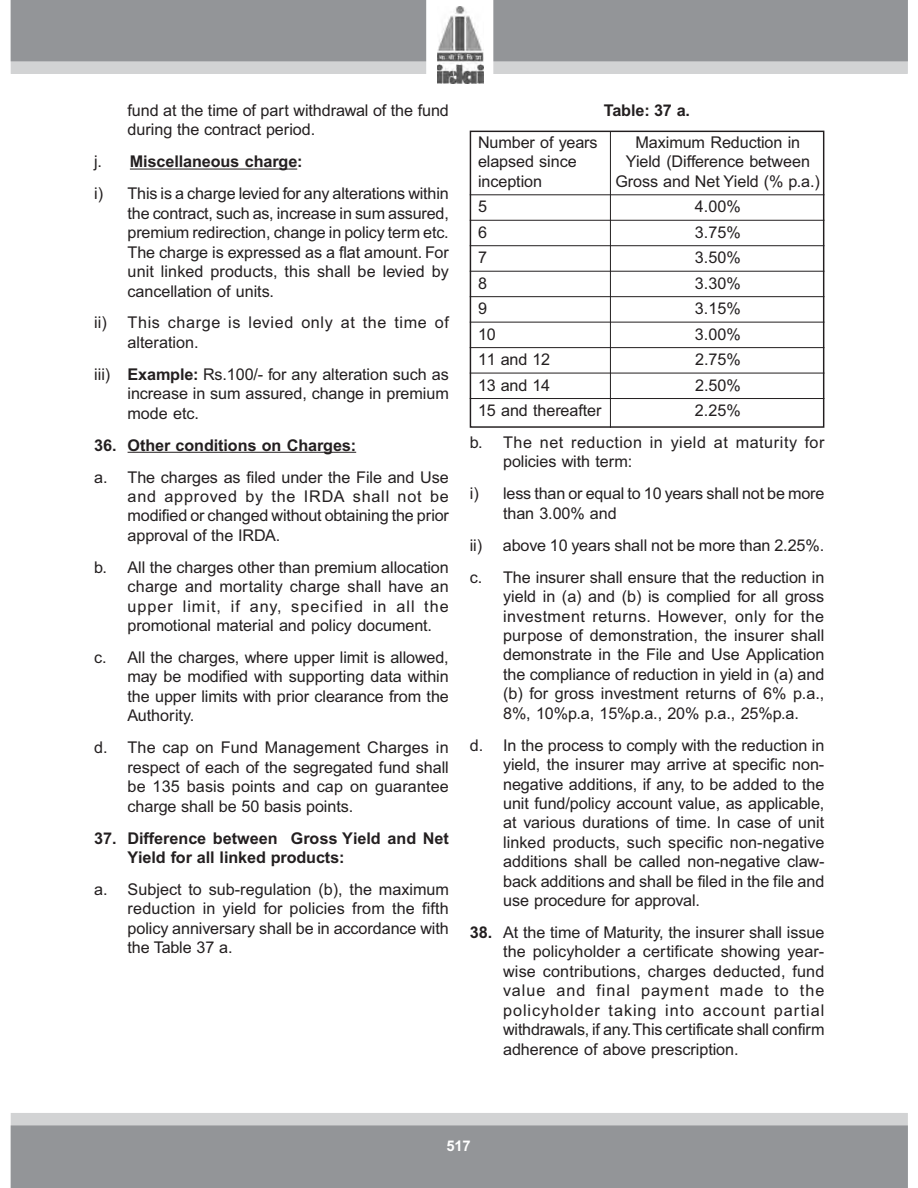
<style>
.page{position:relative;width:918px;height:1188px;background:#fff}
.page>*{position:absolute;margin:0;border:0;box-sizing:border-box;transform-origin:0 0}
.t1{font:16.2px/19.5px "Arial";letter-spacing:-.005em;color:#231f20;text-align:justify}
.t2{font:700 16.2px/19.4px "Arial";letter-spacing:-.005em;color:#231f20}
.t3{font:16.2px/19.5px "Arial";letter-spacing:.035em;color:#231f20}
.t4{font:700 14.7px "Arial";color:#fff}
.s1{font-weight:700}
</style>
<div class="page">
<svg style="left:11px;top:61px;width:896px;height:13px;background:#d0d1d2"></svg>
<div style="left:11px;top:0;width:896px;height:61px;background:#939598"></div>
<div style="left:11px;top:1114px;width:896px;height:73px;background:#d2d3d4"></div>
<div style="left:11px;top:1113px;width:896px;height:75px;border:1px solid #d2d3d4"></div>
<div style="left:11px;top:1126px;width:896px;height:61px;background:#939598"></div>
<div style="left:11px;top:1125px;width:896px;height:63px;border:1px solid #939598"></div>
<div style="left:427px;top:0;width:66px;height:83px;background:#fff"></div>
<div style="left:426px;top:0;width:67px;height:84px;border:1px solid #fff"></div>
<img style="left:437px;top:6px;width:46px;height:77px">
<hr style="left:130px;top:169px;width:124px;height:1px;background:#231f20">
<svg style="left:254px;top:169px;width:43px;height:1px"></svg>
<hr style="left:128px;top:452px;width:195px;height:1px;background:#231f20">
<svg style="left:323px;top:452px;width:33px;height:1px"></svg>
<hr style="left:470px;top:194px;width:354px;height:1px;background:#221e1f">
<hr style="left:470px;top:220px;width:354px;height:1px;background:#221e1f">
<hr style="left:470px;top:245px;width:354px;height:1px;background:#221e1f">
<hr style="left:470px;top:271px;width:354px;height:1px;background:#221e1f">
<hr style="left:470px;top:296px;width:354px;height:1px;background:#221e1f">
<hr style="left:470px;top:322px;width:354px;height:1px;background:#221e1f">
<hr style="left:470px;top:347px;width:354px;height:1px;background:#221e1f">
<hr style="left:470px;top:373px;width:354px;height:1px;background:#221e1f">
<hr style="left:470px;top:398px;width:354px;height:1px;background:#221e1f">
<div style="left:470px;top:131px;width:354px;height:297px;border:1px solid #221e1f"></div>
<hr style="left:610px;top:132px;width:1px;height:296px;background:#221e1f">
<p class="t1" style="left:128px;top:102px;width:323px">fund at the time of part withdrawal of the fund during the contract period.</p>
<p class="t1" style="left:94px;top:147px;width:356px;line-height:32px">j. <span class="s1">Miscellaneous charge:<br></span>i) This is a charge levied for any alterations within</p>
<p class="t1" style="left:128px;top:205px;width:323px">the contract, such as, increase in sum assured, premium redirection, change in policy term etc.<br>The charge is expressed as a flat amount. For unit linked products, this shall be levied by cancellation of units.</p>
<p class="t3" style="left:128px;top:315px;width:323px;text-indent:-33px">ii) This charge is levied only at the time of alteration.</p>
<p class="t1" style="left:128px;top:366px;width:323px;text-indent:-33px">iii) <span class="s1">Example:</span> Rs.100/- for any alteration such as increase in sum assured, change in premium mode etc.</p>
<p class="t2" style="left:94px;top:437px;width:264px">36. Other conditions on Charges:</p>
<p class="t1" style="left:128px;top:469px;width:323px;text-indent:-33px">a. The charges as filed under the File and Use and approved by the IRDA shall not be modified or changed without obtaining the prior approval of the IRDA.</p>
<p class="t1" style="left:128px;top:559px;width:323px;text-indent:-33px">b. All the charges other than premium allocation charge and mortality charge shall have an upper limit, if any, specified in all the promotional material and policy document.</p>
<p class="t1" style="left:128px;top:649px;width:323px;text-indent:-33px">c. All the charges, where upper limit is allowed, may be modified with supporting data within the upper limits with prior clearance from the Authority.</p>
<p class="t1" style="left:128px;top:739px;width:323px;text-indent:-33px">d. The cap on Fund Management Charges in respect of each of the segregated fund shall be 135 basis points and cap on guarantee charge shall be 50 basis points.</p>
<p class="t2" style="left:128px;top:830px;width:323px;text-indent:-33px">37. Difference between Gross Yield and Net<br>Yield for all linked products:</p>
<p class="t1" style="left:128px;top:881px;width:323px;text-indent:-33px">a. Subject to sub-regulation (b), the maximum reduction in yield for policies from the fifth policy anniversary shall be in accordance with the Table 37 a.</p>
<p class="t2" style="left:604px;top:103px;width:88px">Table: 37 a.</p>
<p class="t1" style="left:478px;top:134px;width:121px">Number of years</p>
<p class="t1" style="left:636px;top:134px;width:166px">Maximum Reduction in</p>
<p class="t1" style="left:478px;top:154px;width:100px">elapsed since</p>
<p class="t1" style="left:626px;top:154px;width:186px">Yield (Difference between</p>
<p class="t1" style="left:478px;top:173px;width:66px">inception</p>
<p class="t1" style="left:615px;top:173px;width:206px">Gross and Net Yield (% p.a.)</p>
<p class="t1" style="left:478px;top:198px;width:11px">5</p>
<p class="t1" style="left:695px;top:198px;width:47px">4.00%</p>
<p class="t1" style="left:478px;top:224px;width:11px">6</p>
<p class="t1" style="left:695px;top:224px;width:47px">3.75%</p>
<p class="t1" style="left:478px;top:249px;width:11px">7</p>
<p class="t1" style="left:695px;top:249px;width:47px">3.50%</p>
<p class="t1" style="left:478px;top:275px;width:11px">8</p>
<p class="t1" style="left:695px;top:275px;width:47px">3.30%</p>
<p class="t1" style="left:478px;top:300px;width:11px">9</p>
<p class="t1" style="left:695px;top:300px;width:47px">3.15%</p>
<p class="t1" style="left:478px;top:326px;width:19px">10</p>
<p class="t1" style="left:695px;top:326px;width:47px">3.00%</p>
<p class="t1" style="left:478px;top:351px;width:74px">11 and 12</p>
<p class="t1" style="left:695px;top:351px;width:47px">2.75%</p>
<p class="t1" style="left:478px;top:377px;width:74px">13 and 14</p>
<p class="t1" style="left:695px;top:377px;width:47px">2.50%</p>
<p class="t1" style="left:478px;top:402px;width:125px">15 and thereafter</p>
<p class="t3" style="left:470px;top:396px;width:356px;line-height:32px;text-indent:225px">2.25%<br>b. The net reduction in yield at maturity for</p>
<p class="t1" style="left:470px;top:447px;width:356px;line-height:32px;text-indent:33px">policies with term:<br>i) less than or equal to 10 years shall not be more</p>
<p class="t1" style="left:470px;top:499px;width:356px;line-height:32px;text-align:left;text-indent:33px">than 3.00% and<br>ii) above 10 years shall not be more than 2.25%. c. The insurer shall ensure that the reduction in</p>
<p class="t1" style="left:503px;top:588px;width:323px">yield in (a) and (b) is complied for all gross investment returns. However, only for the purpose of demonstration, the insurer shall demonstrate in the File and Use Application the compliance of reduction in yield in (a) and (b) for gross investment returns of 6% p.a., 8%, 10%p.a, 15%p.a., 20% p.a., 25%p.a.</p>
<p class="t1" style="left:503px;top:737px;width:323px;text-indent:-33px">d. In the process to comply with the reduction in yield, the insurer may arrive at specific non&shy;negative additions, if any, to be added to the unit fund/policy account value, as applicable, at various durations of time. In case of unit linked products, such specific non-negative additions shall be called non-negative claw&shy;back additions and shall be filed in the file and use procedure for approval.</p>
<p class="t1" style="left:503px;top:924px;width:323px;text-indent:-33px"><span class="s1">38.</span> At the time of Maturity, the insurer shall issue the policyholder a certificate showing year&shy;wise contributions, charges deducted, fund value and final payment made to the policyholder taking into account partial withdrawals, if any. This certificate shall confirm adherence of above prescription.</p>
<p class="t4" style="left:446px;top:1140px;width:26px">517</p>
</div>
